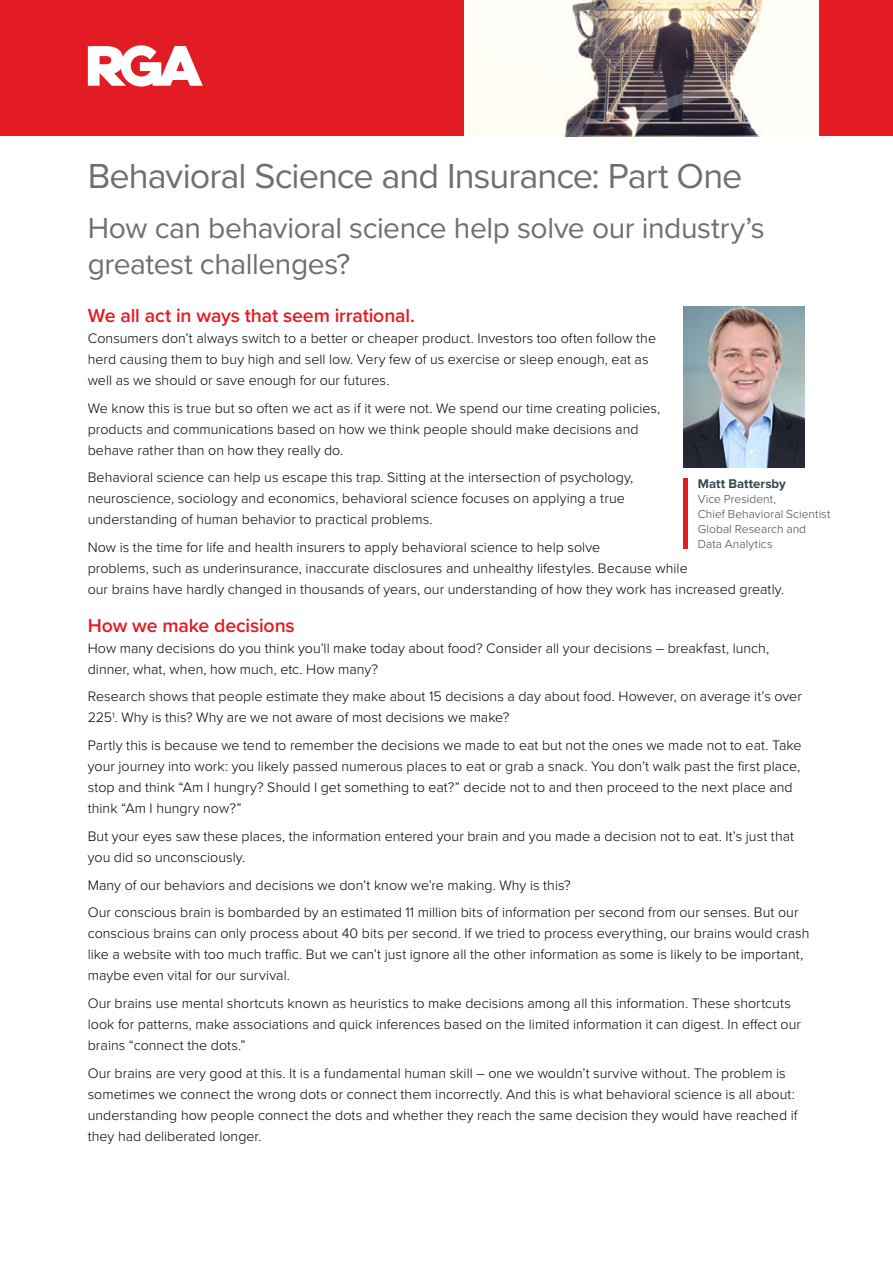
<style>
.page{position:relative;width:893px;height:1263px;background:#fff}
.page>*{position:absolute;margin:0;border:0;box-sizing:border-box;transform-origin:0 0}
.t1{font:36px "Proxima Nova";letter-spacing:-.025em;color:#6e7070}
.t2{font:30px/36px "Proxima Nova";letter-spacing:-.015em;color:#6e7070}
.t3{font:600 19.5px "Proxima Nova";letter-spacing:-.01em;color:#e31b23}
.t4{font:300 14.25px/21px "Proxima Nova";color:#000}
.t5{font:700 13.2px "Proxima Nova";color:#39474f}
.t6{font:300 12px/15px "Proxima Nova";letter-spacing:.005em;color:#39474f}
</style>
<div class="page">
<div style="left:0;top:0;width:468px;height:135px;background:#e31b23"></div>
<div style="left:805px;top:0;width:88px;height:135px;background:#e31b23"></div>
<svg style="left:88px;top:45px;width:115px;height:42px"></svg>
<hr style="left:683px;top:478px;width:4px;height:70px;background:#e31b23">
<img style="left:683px;top:307px;width:122px;height:161px">
<img style="left:465px;top:0;width:353px;height:136px">
<h1 class="t1" style="left:88px;top:149px;width:656px">Behavioral Science and Insurance: Part One</h1>
<h2 class="t2" style="left:88px;top:208px;width:679px">How can behavioral science help solve our industry’s greatest challenges?</h2>
<h3 class="t3" style="left:88px;top:301px;width:329px">We all act in ways that seem irrational.</h3>
<p class="t4" style="left:88px;top:327px;width:570px">Consumers don’t always switch to a better or cheaper product. Investors too often follow the herd causing them to buy high and sell low. Very few of us exercise or sleep enough, eat as well as we should or save enough for our futures.</p>
<p class="t4" style="left:88px;top:396px;width:574px">We know this is true but so often we act as if it were not. We spend our time creating policies, products and communications based on how we think people should make decisions and behave rather than on how they really do.</p>
<p class="t4" style="left:88px;top:466px;width:547px">Behavioral science can help us escape this trap. Sitting at the intersection of psychology, neuroscience, sociology and economics, behavioral science focuses on applying a true understanding of human behavior to practical problems.</p>
<p class="t4" style="left:88px;top:536px;width:698px">Now is the time for life and health insurers to apply behavioral science to help solve<br>problems, such as underinsurance, inaccurate disclosures and unhealthy lifestyles. Because while<br>our brains have hardly changed in thousands of years, our understanding of how they work has increased greatly.</p>
<h3 class="t3" style="left:88px;top:610px;width:209px">How we make decisions</h3>
<p class="t4" style="left:88px;top:636px;width:683px">How many decisions do you think you’ll make today about food? Consider all your decisions – breakfast, lunch, dinner, what, when, how much, etc. How many?</p>
<p class="t4" style="left:88px;top:685px;width:716px">Research shows that people estimate they make about 15 decisions a day about food. However, on average it’s over<br>225<sup>1</sup>. Why is this? Why are we not aware of most decisions we make?</p>
<p class="t4" style="left:88px;top:734px;width:715px">Partly this is because we tend to remember the decisions we made to eat but not the ones we made not to eat. Take your journey into work: you likely passed numerous places to eat or grab a snack. You don’t walk past the first place, stop and think “Am I hungry? Should I get something to eat?” decide not to and then proceed to the next place and think “Am I hungry now?”</p>
<p class="t4" style="left:88px;top:825px;width:708px">But your eyes saw these places, the information entered your brain and you made a decision not to eat. It’s just that you did so unconsciously.</p>
<p class="t4" style="left:88px;top:870px;width:712px;line-height:27.8px">Many of our behaviors and decisions we don’t know we’re making. Why is this?<br>Our conscious brain is bombarded by an estimated 11 million bits of information per second from our senses. But our</p>
<p class="t4" style="left:88px;top:922px;width:723px">conscious brains can only process about 40 bits per second. If we tried to process everything, our brains would crash like a website with too much traffic. But we can’t just ignore all the other information as some is likely to be important, maybe even vital for our survival.</p>
<p class="t4" style="left:88px;top:992px;width:715px">Our brains use mental shortcuts known as heuristics to make decisions among all this information. These shortcuts look for patterns, make associations and quick inferences based on the limited information it can digest. In effect our brains “connect the dots.”</p>
<p class="t4" style="left:88px;top:1062px;width:711px">Our brains are very good at this. It is a fundamental human skill – one we wouldn’t survive without. The problem is sometimes we connect the wrong dots or connect them incorrectly. And this is what behavioral science is all about: understanding how people connect the dots and whether they reach the same decision they would have reached if they had deliberated longer.</p>
<p class="t5" style="left:698px;top:474px;width:90px">Matt Battersby</p>
<p class="t6" style="left:698px;top:491px;width:134px">Vice President,<br>Chief Behavioral Scientist<br>Global Research and<br>Data Analytics</p>
</div>
